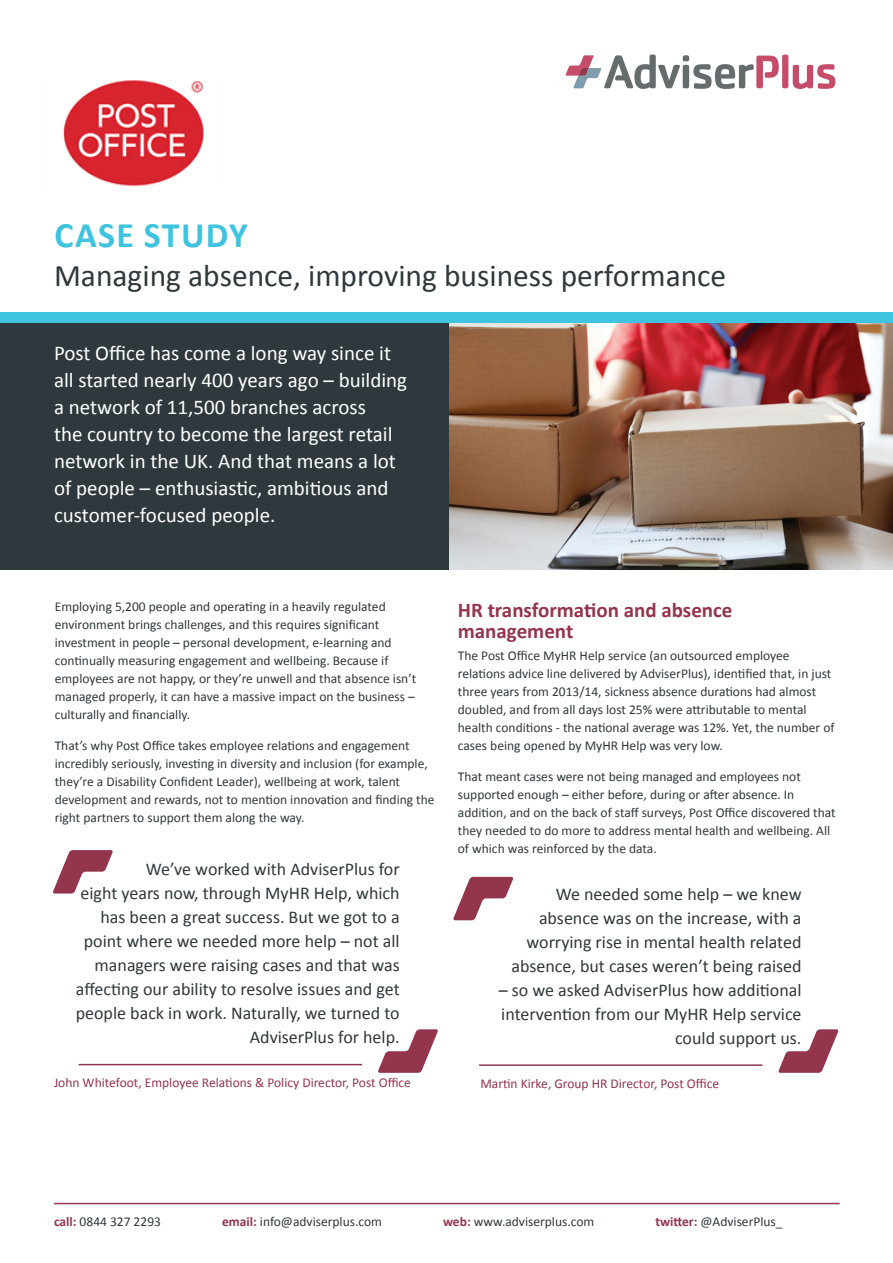
<style>
.page{position:relative;width:893px;height:1263px;background:#fff}
.page>*{position:absolute;margin:0;border:0;box-sizing:border-box;transform-origin:0 0}
.t1{font:700 36px "Calibri";letter-spacing:.04em;color:#40c3de}
.t2{font:31.5px "Calibri";color:#2f383c}
.t3{font:21px/27px "Calibri";color:#fff}
.t4{font:700 21px/21px "Calibri";color:#93354c}
.t5{font:18px/24px "Calibri";color:#2f383c;text-align:right}
.t6{font:13.5px/18px "Calibri";color:#2f383c}
.t7{font:13.5px "Calibri";color:#93354c}
.s1{font-weight:700;color:#93354c}
</style>
<div class="page">
<hr style="left:54px;top:1203px;width:786px;height:1px;background:#93354c">
<div style="left:0;top:319px;width:457px;height:253px;background:#2f383c"></div>
<img style="left:449px;top:323px;width:444px;height:247px">
<div style="left:0;top:313px;width:893px;height:10px;background:#40c3de"></div>
<svg style="left:566px;top:55px;width:269px;height:34px"></svg>
<hr style="left:0;top:570px;width:893px;height:4px;background:#fff">
<img style="left:63px;top:80px;width:141px;height:107px">
<svg style="left:378px;top:1029px;width:60px;height:44px"></svg>
<svg style="left:53px;top:850px;width:60px;height:43px"></svg>
<hr style="left:79px;top:1064px;width:283px;height:1px;background:#93354c">
<svg style="left:779px;top:1029px;width:59px;height:44px"></svg>
<svg style="left:453px;top:877px;width:60px;height:43px"></svg>
<hr style="left:479px;top:1064px;width:283px;height:2px;background:#93354c">
<h1 class="t1" style="left:55px;top:210px;width:195px">CASE STUDY</h1>
<h2 class="t2" style="left:54px;top:256px;width:674px">Managing absence, improving business performance</h2>
<p class="t3" style="left:54px;top:339px;width:355px">Post Office has come a long way since it all started nearly 400 years ago – building a network of 11,500 branches across<br>the country to become the largest retail network in the UK. And that means a lot of people – enthusiastic, ambitious and customer-focused people.</p>
<p class="t6" style="left:55px;top:597px;width:363px">Employing 5,200 people and operating in a heavily regulated environment brings challenges, and this requires significant investment in people – personal development, e-learning and continually measuring engagement and wellbeing. Because if employees are not happy, or they’re unwell and that absence isn’t managed properly, it can have a massive impact on the business – culturally and financially.</p>
<p class="t6" style="left:55px;top:736px;width:381px">That’s why Post Office takes employee relations and engagement incredibly seriously, investing in diversity and inclusion (for example, they’re a Disability Confident Leader), wellbeing at work, talent development and rewards, not to mention innovation and finding the right partners to support them along the way.</p>
<p class="t5" style="left:76px;top:856px;width:325px">We’ve worked with AdviserPlus for<br>eight years now, through MyHR Help, which has been a great success. But we got to a point where we needed more help – not all managers were raising cases and that was affecting our ability to resolve issues and get people back in work. Naturally, we turned to AdviserPlus for help.</p>
<p class="t7" style="left:54px;top:1074px;width:359px">John Whitefoot, Employee Relations &amp; Policy Director, Post Office</p>
<h3 class="t4" style="left:458px;top:599px;width:276px">HR transformation and absence management</h3>
<p class="t6" style="left:458px;top:646px;width:378px">The Post Office MyHR Help service (an outsourced employee relations advice line delivered by AdviserPlus), identified that, in just three years from 2013/14, sickness absence durations had almost doubled, and from all days lost 25% were attributable to mental health conditions - the national average was 12%. Yet, the number of cases being opened by MyHR Help was very low.</p>
<p class="t6" style="left:458px;top:767px;width:379px">That meant cases were not being managed and employees not supported enough – either before, during or after absence. In addition, and on the back of staff surveys, Post Office discovered that they needed to do more to address mental health and wellbeing. All of which was reinforced by the data.</p>
<h3 class="t5" style="left:511px;top:881px;width:292px">We needed some help – we knew absence was on the increase, with a worrying rise in mental health related absence, but cases weren’t being raised</h3>
<h3 class="t5" style="left:499px;top:977px;width:304px">– so we asked AdviserPlus how additional intervention from our MyHR Help service could support us.</h3>
<p class="t7" style="left:480px;top:1075px;width:240px">Martin Kirke, Group HR Director, Post Office</p>
<p class="t6" style="left:54px;top:1211px;width:109px"><span class="s1">call:</span> 0844 327 2293</p>
<p class="t6" style="left:222px;top:1211px;width:161px"><span class="s1">email:</span> info@adviserplus.com</p>
<p class="t6" style="left:443px;top:1211px;width:153px"><span class="s1">web:</span> www.adviserplus.com</p>
<p class="t6" style="left:655px;top:1211px;width:129px"><span class="s1">twitter:</span> @AdviserPlus_</p>
</div>
